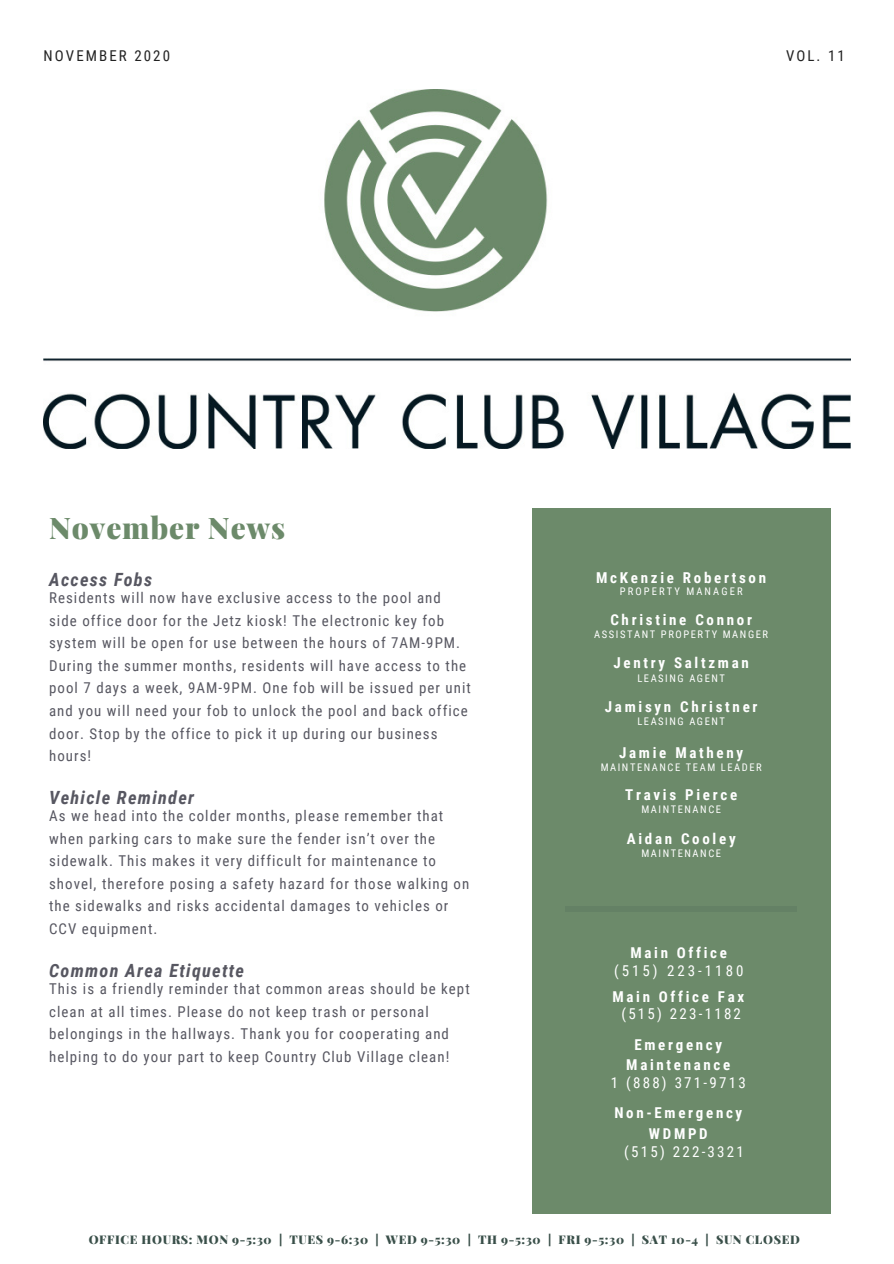
<style>
.page{position:relative;width:894px;height:1264px;background:#fff}
.page>*{position:absolute;margin:0;border:0;box-sizing:border-box;transform-origin:0 0}
.t1{font:900 29.85px "Playfair Display";letter-spacing:.03em;color:#6c8a6a}
.t2{font:italic 700 18.15px "Roboto Condensed";letter-spacing:.07em;color:#575761}
.t3{font:700 15px/20.4px "Roboto Condensed";letter-spacing:.18em;color:#fff;text-align:center}
.t4{font:15px "Roboto Condensed";letter-spacing:.15em;color:#fff}
.t5{font:15px "Roboto Condensed";letter-spacing:.2em;color:#fff}
.t6{font:14.85px/22.5px "Roboto Condensed";letter-spacing:.07em;color:#575761}
.t7{font:14.85px "Roboto Condensed";letter-spacing:.14em;color:#222}
.t8{font:900 12px "Playfair Display";letter-spacing:.055em;color:#394f49}
.t9{font:10.5px "Roboto Condensed";letter-spacing:.15em;color:#fff}
.t10{font:10.5px "Roboto Condensed";letter-spacing:.2em;color:#fff}
</style>
<div class="page">
<div style="left:532px;top:508px;width:297px;height:705px;background:#6c8a6a"></div>
<div style="left:565px;top:905px;width:231px;height:6px;background:#648165"></div>
<img style="left:44px;top:89px;width:806px;height:360px">
<p class="t7" style="left:44px;top:47px;width:128px">NOVEMBER 2020</p>
<p class="t7" style="left:785px;top:47px;width:60px">VOL. 11</p>
<h1 class="t1" style="left:49px;top:507px;width:238px">November News</h1>
<p class="t2" style="left:49px;top:568px;width:104px">Access Fobs</p>
<p class="t6" style="left:49px;top:587px;width:423px">Residents will now have exclusive access to the pool and side office door for the Jetz kiosk! The electronic key fob system will be open for use between the hours of 7AM-9PM.<br>During the summer months, residents will have access to the pool 7 days a week, 9AM-9PM. One fob will be issued per unit and you will need your fob to unlock the pool and back office door. Stop by the office to pick it up during our business hours!</p>
<p class="t2" style="left:49px;top:786px;width:146px">Vehicle Reminder</p>
<p class="t6" style="left:49px;top:805px;width:421px">As we head into the colder months, please remember that when parking cars to make sure the fender isn’t over the sidewalk. This makes it very difficult for maintenance to shovel, therefore posing a safety hazard for those walking on the sidewalks and risks accidental damages to vehicles or CCV equipment.</p>
<p class="t2" style="left:49px;top:959px;width:196px">Common Area Etiquette</p>
<p class="t6" style="left:49px;top:978px;width:422px">This is a friendly reminder that common areas should be kept clean at all times. Please do not keep trash or personal belongings in the hallways. Thank you for cooperating and helping to do your part to keep Country Club Village clean!</p>
<p class="t3" style="left:596px;top:567px;width:171px">McKenzie Robertson</p>
<p class="t10" style="left:619px;top:585px;width:124px">PROPERTY MANAGER</p>
<p class="t3" style="left:610px;top:610px;width:143px">Christine Connor</p>
<p class="t9" style="left:594px;top:628px;width:175px">ASSISTANT PROPERTY MANGER</p>
<p class="t3" style="left:613px;top:653px;width:137px">Jentry Saltzman</p>
<p class="t9" style="left:637px;top:672px;width:89px">LEASING AGENT</p>
<p class="t3" style="left:604px;top:696px;width:154px">Jamisyn Christner</p>
<p class="t9" style="left:637px;top:715px;width:89px">LEASING AGENT</p>
<p class="t3" style="left:619px;top:742px;width:126px">Jamie Matheny</p>
<p class="t9" style="left:600px;top:761px;width:162px">MAINTENANCE TEAM LEADER</p>
<p class="t3" style="left:625px;top:784px;width:113px">Travis Pierce</p>
<p class="t9" style="left:641px;top:803px;width:81px">MAINTENANCE</p>
<p class="t3" style="left:626px;top:828px;width:110px">Aidan Cooley</p>
<p class="t9" style="left:641px;top:847px;width:81px">MAINTENANCE</p>
<p class="t3" style="left:630px;top:943px;width:98px">Main Office</p>
<p class="t5" style="left:614px;top:962px;width:131px">(515) 223-1180</p>
<p class="t3" style="left:612px;top:986px;width:133px">Main Office Fax</p>
<p class="t4" style="left:621px;top:1005px;width:121px">(515) 223-1182</p>
<p class="t3" style="left:626px;top:1034px;width:105px">Emergency<br>Maintenance</p>
<p class="t4" style="left:610px;top:1073px;width:136px">1 (888) 371-9713</p>
<p class="t3" style="left:614px;top:1103px;width:129px">Non-Emergency<br>WDMPD</p>
<p class="t4" style="left:624px;top:1142px;width:121px">(515) 222-3321</p>
<p class="t8" style="left:89px;top:1230px;width:712px">OFFICE HOURS: MON 9-5:30 | TUES 9-6:30 | WED 9-5:30 | TH 9-5:30 | FRI 9-5:30 | SAT 10-4 | SUN CLOSED</p>
</div>
